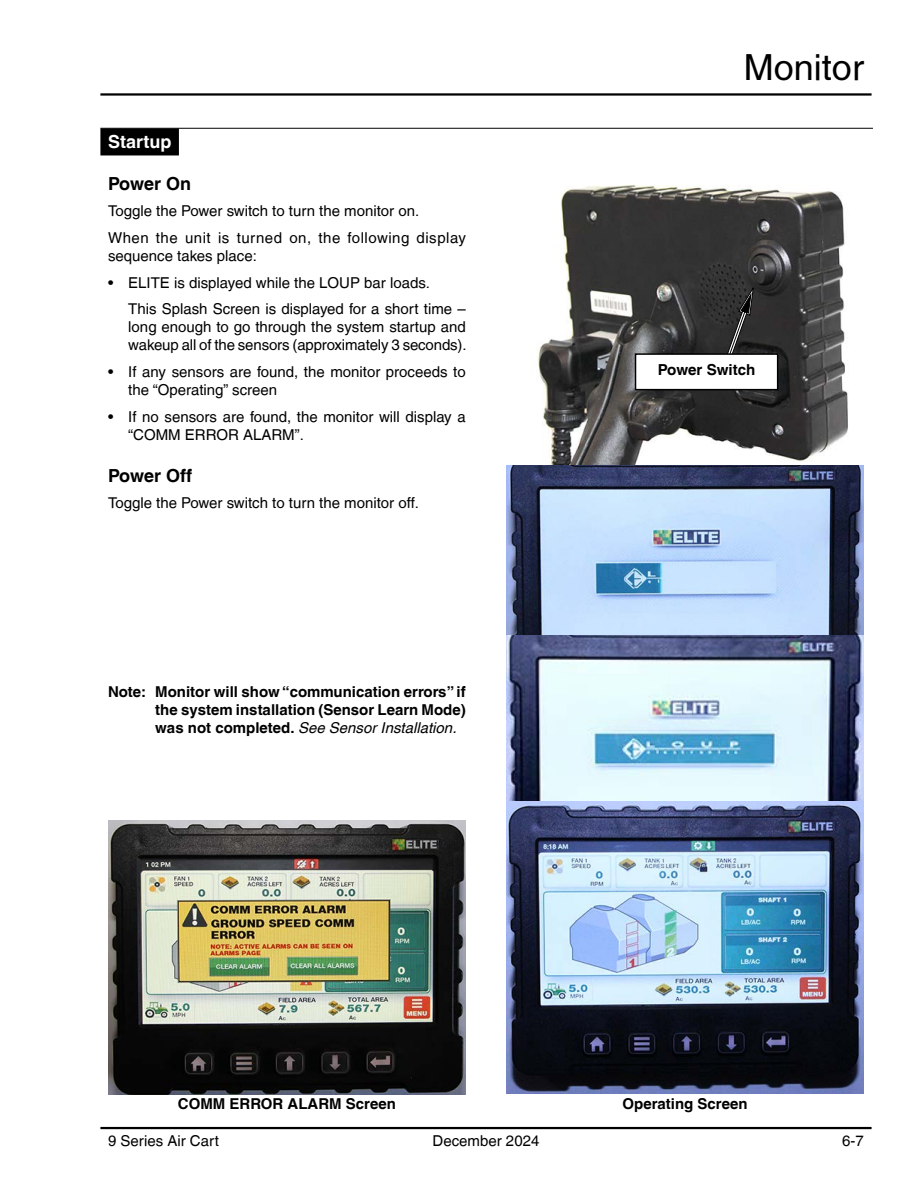
<style>
.page{position:relative;width:918px;height:1188px;background:#fff}
.page>*{position:absolute;margin:0;border:0;box-sizing:border-box;transform-origin:0 0}
.t1{font:36px "Helvetica LT";color:#000}
.t2{font:700 18px "Helvetica LT";color:#000}
.t3{font:700 18px "Helvetica LT";color:#fff}
.t4{font:700 15.15px "Helvetica LT";color:#000}
.t5{font:15px/18px "Helvetica LT";color:#000}
.t6{font:700 15px/18px "Helvetica LT";color:#000;text-align:justify}
.s1{font-weight:400;font-style:italic}
</style>
<div class="page">
<hr style="left:100px;top:93px;width:772px;height:3px;background:#000">
<hr style="left:100px;top:1127px;width:772px;height:2px;background:#000">
<hr style="left:100px;top:128px;width:773px;height:1px;background:#000">
<div style="left:100px;top:128px;width:79px;height:27px;background:#000"></div>
<img style="left:506px;top:185px;width:358px;height:450px">
<svg style="left:714px;top:287px;width:40px;height:66px;background:#333"></svg>
<div style="left:636px;top:354px;width:142px;height:36px;background:#fff"></div>
<div style="left:635px;top:353px;width:143px;height:37px;border:2px solid #000"></div>
<img style="left:506px;top:635px;width:358px;height:166px">
<hr style="left:506px;top:1093px;width:358px;height:1px;background:#000">
<img style="left:506px;top:801px;width:358px;height:292px">
<img style="left:108px;top:820px;width:358px;height:275px">
<p class="t3" style="left:108px;top:131px;width:65px">Startup</p>
<p class="t2" style="left:108px;top:173px;width:85px">Power On</p>
<p class="t5" style="left:108px;top:198px;width:359px;line-height:26.7px">Toggle the Power switch to turn the monitor on.<br>When the unit is turned on, the following display</p>
<p class="t5" style="left:108px;top:247px;width:150px">sequence takes place:</p>
<p class="t5" style="left:128px;top:269px;width:339px;line-height:26.7px;text-indent:-20px">• ELITE is displayed while the LOUP bar loads.<br>This Splash Screen is displayed for a short time –</p>
<p class="t5" style="left:128px;top:318px;width:340px">long enough to go through the system startup and wakeup all of the sensors (approximately 3 seconds).</p>
<p class="t5" style="left:128px;top:363px;width:339px;text-indent:-20px">• If any sensors are found, the monitor proceeds to the “Operating” screen</p>
<p class="t5" style="left:128px;top:407px;width:339px;text-indent:-20px">• If no sensors are found, the monitor will display a “COMM ERROR ALARM”.</p>
<p class="t2" style="left:108px;top:464px;width:86px">Power Off</p>
<p class="t5" style="left:108px;top:494px;width:312px">Toggle the Power switch to turn the monitor off.</p>
<p class="t6" style="left:155px;top:682px;width:312px;text-indent:-47px">Note: Monitor will show “communication errors” if the system installation (Sensor Learn Mode) was not completed. <span class="s1">See Sensor Installation.</span></p>
<h1 class="t1" style="left:744px;top:46px;width:122px">Monitor</h1>
<p class="t4" style="left:658px;top:361px;width:99px">Power Switch</p>
<p class="t6" style="left:178px;top:1095px;width:220px">COMM ERROR ALARM Screen</p>
<p class="t6" style="left:623px;top:1095px;width:127px">Operating Screen</p>
<p class="t5" style="left:108px;top:1132px;width:112px">9 Series Air Cart</p>
<p class="t5" style="left:433px;top:1132px;width:108px">December 2024</p>
<p class="t5" style="left:842px;top:1132px;width:23px">6-7</p>
</div>
